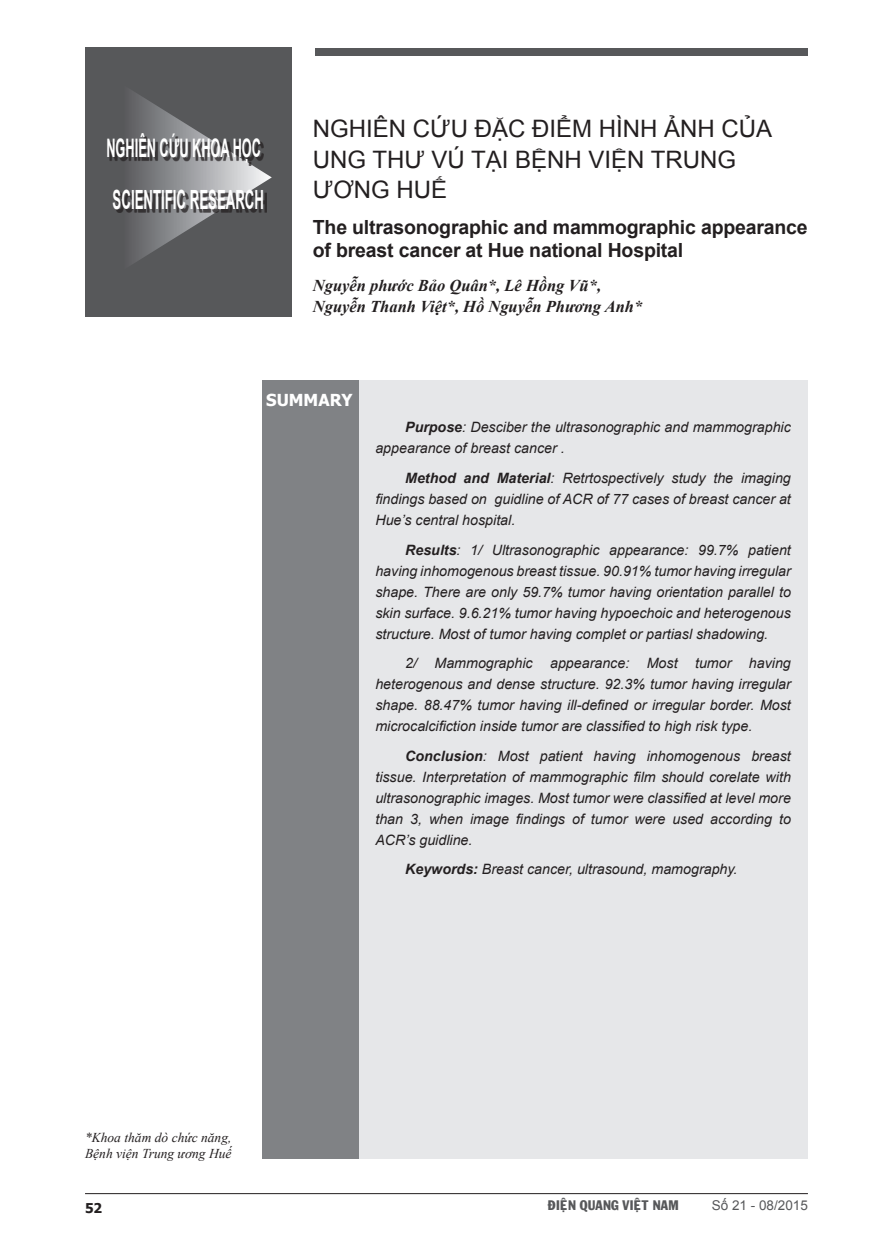
<style>
.page{position:relative;width:893px;height:1255px;background:#fff}
.page>*{position:absolute;margin:0;border:0;box-sizing:border-box;transform-origin:0 0}
.t1{font:700 26.4px "Arial";color:#fff;scale:.5 1}
.t2{font:700 25.5px "Arial";color:#fff;scale:.5 1}
.t3{font:24px/30px "Arial";color:#231f20}
.t4{font:700 19.5px/23.4px "Arial";letter-spacing:-.01em;color:#231f20}
.t5{font:italic 700 16.5px/21px "Times New Roman";color:#231f20}
.t6{font:700 16.5px "Tahoma";color:#fff}
.t7{font:italic 14.25px/21px "Arial";color:#231f20;text-align:justify}
.t8{font:italic 13.5px/16.2px "Times New Roman";color:#231f20}
.t9{font:13.5px "VNI Franko";color:#57585a}
.t10{font:13.5px "Arial";color:#57585a}
.t11{font:700 13.5px "Tahoma";color:#231f20}
.s1{font-weight:700}
</style>
<div class="page">
<hr style="left:85px;top:1193px;width:723px;height:1px;background:#231f20">
<div style="left:85px;top:48px;width:207px;height:269px;background:#57585a"></div>
<svg style="left:132px;top:91px;width:140px;height:173px"></svg>
<div style="left:110px;top:136px;width:154px;height:30px;background:#231f20;opacity:.75"></div>
<div style="left:115px;top:192px;width:152px;height:21px;background:#231f20;opacity:.75"></div>
<div style="left:316px;top:48px;width:492px;height:7px;background:#57585a"></div>
<div style="left:263px;top:380px;width:545px;height:778px;background:#e6e7e9"></div>
<div style="left:262px;top:380px;width:96px;height:778px;background:#808285"></div>
<h2 class="t2" style="left:106px;top:131px;width:311px">NGHIÊN CỨU KHOA HỌC</h2>
<h1 class="t1" style="left:113px;top:182px;width:304px">SCIENTIFIC RESEARCH</h1>
<h3 class="t3" style="left:313px;top:114px;width:461px">NGHIÊN CỨU ĐẶC ĐIỂM HÌNH ẢNH CỦA<br>UNG THƯ VÚ TẠI BỆNH VIỆN TRUNG<br>ƯƠNG HUẾ</h3>
<h3 class="t4" style="left:313px;top:216px;width:496px">The ultrasonographic and mammographic appearance of breast cancer at Hue national Hospital</h3>
<p class="t5" style="left:313px;top:274px;width:331px">Nguyễn phước Bảo Quân*, Lê Hồng Vũ*,<br>Nguyễn Thanh Việt*, Hồ Nguyễn Phương Anh*</p>
<p class="t6" style="left:266px;top:388px;width:88px">SUMMARY</p>
<p class="t7" style="left:375px;top:417px;width:417px;text-indent:30px"><span class="s1">Purpose</span>: Desciber the ultrasonographic and mammographic appearance of breast cancer .</p>
<p class="t7" style="left:375px;top:467px;width:417px;text-indent:30px"><span class="s1">Method and Material</span>: Retrtospectively study the imaging findings based on guidline of ACR of 77 cases of breast cancer at Hue’s central hospital.</p>
<p class="t7" style="left:375px;top:539px;width:417px;text-indent:30px"><span class="s1">Results</span>: 1/ Ultrasonographic appearance: 99.7% patient having inhomogenous breast tissue. 90.91% tumor having irregular shape. There are only 59.7% tumor having orientation parallel to skin surface. 9.6.21% tumor having hypoechoic and heterogenous structure. Most of tumor having complet or partiasl shadowing.</p>
<p class="t7" style="left:375px;top:652px;width:417px;text-indent:30px">2/ Mammographic appearance: Most tumor having heterogenous and dense structure. 92.3% tumor having irregular shape. 88.47% tumor having ill-defined or irregular border. Most microcalcifiction inside tumor are classified to high risk type.</p>
<p class="t7" style="left:375px;top:745px;width:417px;text-indent:30px"><span class="s1">Conclusion</span>: Most patient having inhomogenous breast tissue. Interpretation of mammographic film should corelate with ultrasonographic images. Most tumor were classified at level more than 3, when image findings of tumor were used according to ACR’s guidline.</p>
<p class="t7" style="left:405px;top:858px;width:334px"><span class="s1">Keywords:</span> Breast cancer, ultrasound, mamography.</p>
<p class="t8" style="left:85px;top:1128px;width:148px">*Khoa thăm dò chức năng,<br>Bệnh viện Trung ương Huế</p>
<p class="t11" style="left:85px;top:1198px;width:19px">52</p>
<p class="t9" style="left:548px;top:1194px;width:132px">ÑIEÄN QUANG VIEÄT NAM</p>
<p class="t10" style="left:712px;top:1196px;width:98px">Số 21 - 08/2015</p>
</div>
